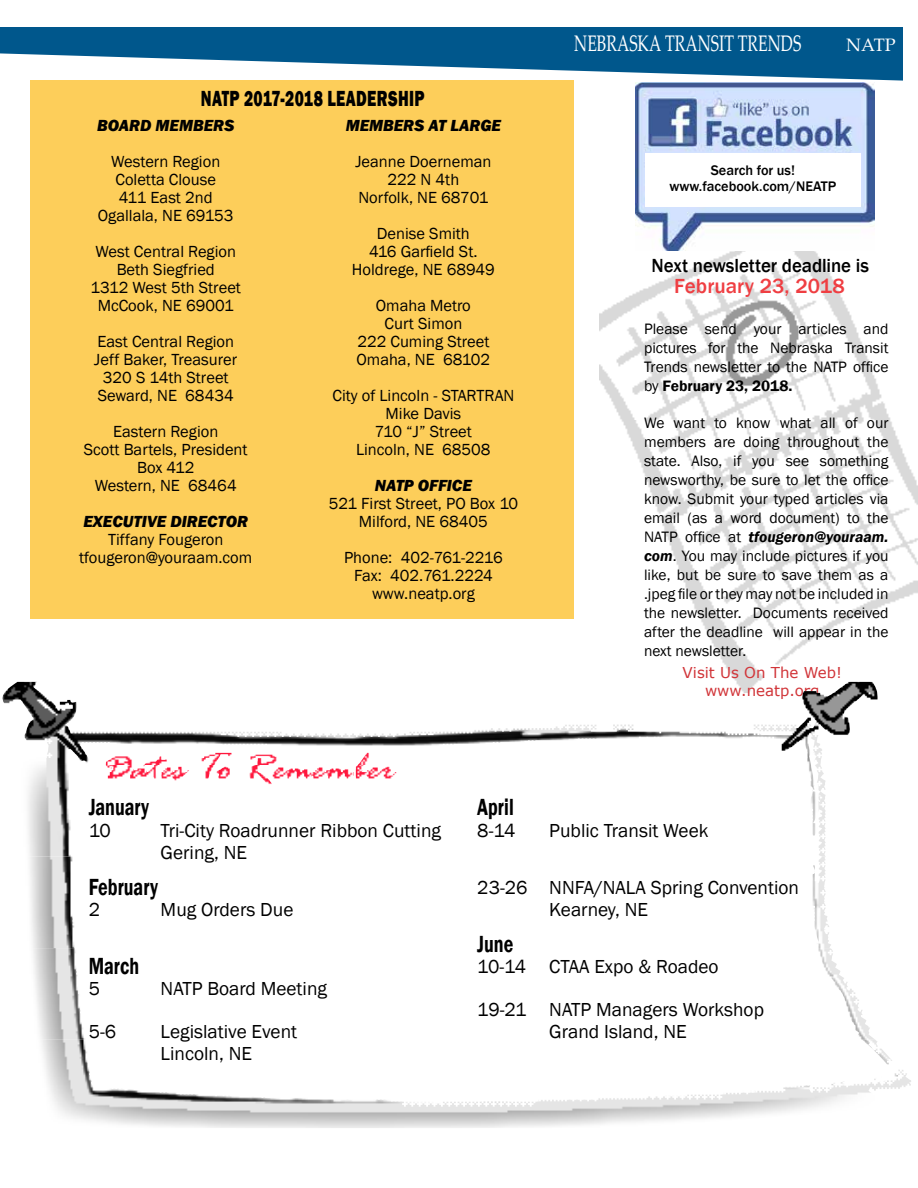
<style>
.page{position:relative;width:918px;height:1188px;background:#fff}
.page>*{position:absolute;margin:0;border:0;box-sizing:border-box;transform-origin:0 0}
.t1{font:600 24px "Franklin Gothic";color:#000;scale:.75 1}
.t2{font:800 22.5px "Franklin Gothic";letter-spacing:.02em;color:#000;scale:.7 1}
.t3{font:22.5px "Palatino Linotype";color:#fff;scale:.7 1}
.t4{font:500 21px "Franklin Gothic";letter-spacing:.005em;color:#ef3e42}
.t5{font:500 19.5px "Franklin Gothic";letter-spacing:-.005em;color:#000}
.t6{font:19.35px/21.5px "Franklin Gothic";color:#000}
.t7{font:18px "Palatino Linotype";color:#fff}
.t8{font:16.5px/18px "Franklin Gothic";color:#000;text-align:center}
.t9{font:italic 800 16.5px "Franklin Gothic";color:#000}
.t10{font:15.45px/18.9px "Franklin Gothic";color:#000;text-align:justify}
.t11{font:15px/18px "Verdana";color:#d13539;text-align:center}
.t12{font:500 14.25px/16.5px "Franklin Gothic";color:#000;text-align:center}
.s1{font-weight:600}
.s2{font-weight:600;font-style:italic}
</style>
<div class="page">
<svg style="left:0;top:27px;width:903px;height:54px;fill:#00578c"></svg>
<div style="left:30px;top:81px;width:544px;height:538px;background:#fdce5a"></div>
<img style="left:599px;top:225px;width:319px;height:468px">
<img style="left:391px;top:682px;width:457px;height:55px">
<img style="left:28px;top:765px;width:794px;height:92px">
<img style="left:30px;top:857px;width:801px;height:91px">
<img style="left:33px;top:948px;width:842px;height:92px">
<img style="left:41px;top:1040px;width:870px;height:88px">
<img style="left:636px;top:82px;width:238px;height:168px">
<div style="left:645px;top:153px;width:216px;height:54px;background:#fff"></div>
<h2 class="t2" style="left:201px;top:83px;width:321px">NATP 2017-2018 LEADERSHIP</h2>
<p class="t9" style="left:97px;top:115px;width:139px">BOARD MEMBERS</p>
<p class="t8" style="left:98px;top:153px;width:137px">Western Region<br>Coletta Clouse<br>411 East 2nd<br>Ogallala, NE 69153</p>
<p class="t8" style="left:91px;top:243px;width:152px">West Central Region<br>Beth Siegfried<br>1312 West 5th Street<br>McCook, NE 69001</p>
<p class="t8" style="left:94px;top:333px;width:144px">East Central Region<br>Jeff Baker, Treasurer<br>320 S 14th Street<br>Seward, NE 68434</p>
<p class="t8" style="left:84px;top:423px;width:165px">Eastern Region<br>Scott Bartels, President<br>Box 412<br>Western, NE 68464</p>
<p class="t9" style="left:83px;top:511px;width:166px">EXECUTIVE DIRECTOR</p>
<p class="t8" style="left:79px;top:531px;width:175px">Tiffany Fougeron tfougeron@youraam.com</p>
<p class="t9" style="left:346px;top:115px;width:157px">MEMBERS AT LARGE</p>
<p class="t8" style="left:355px;top:153px;width:138px">Jeanne Doerneman<br>222 N 4th<br>Norfolk, NE 68701</p>
<p class="t8" style="left:352px;top:225px;width:145px">Denise Smith<br>416 Garfield St.<br>Holdrege, NE 68949</p>
<p class="t8" style="left:357px;top:297px;width:135px">Omaha Metro<br>Curt Simon<br>222 Cuming Street<br>Omaha, NE 68102</p>
<p class="t8" style="left:332px;top:387px;width:183px">City of Lincoln - STARTRAN<br>Mike Davis<br>710 “J” Street<br>Lincoln, NE 68508</p>
<p class="t9" style="left:375px;top:475px;width:98px">NATP OFFICE</p>
<p class="t8" style="left:329px;top:495px;width:191px">521 First Street, PO Box 10<br>Milford, NE 68405</p>
<p class="t8" style="left:344px;top:549px;width:160px">Phone: 402-761-2216<br>Fax: 402.761.2224 www.neatp.org</p>
<h2 class="t3" style="left:574px;top:27px;width:326px">NEBRASKA TRANSIT TRENDS</h2>
<p class="t7" style="left:846px;top:32px;width:51px">NATP</p>
<p class="t12" style="left:670px;top:162px;width:168px">Search for us! www.facebook.com/NEATP</p>
<p class="t5" style="left:652px;top:254px;width:219px">Next newsletter deadline is</p>
<p class="t4" style="left:674px;top:273px;width:172px">February 23, 2018</p>
<p class="t10" style="left:644px;top:319px;width:246px">Please send your articles and pictures for the Nebraska Transit Trends newsletter to the NATP office by <span class="s1">February 23, 2018.</span></p>
<p class="t10" style="left:644px;top:414px;width:246px">We want to know what all of our members are doing throughout the state. Also, if you see something newsworthy, be sure to let the office know. Submit your typed articles via email (as a word document) to the NATP office at <span class="s2">tfougeron@youraam. com</span>. You may include pictures if you like, but be sure to save them as a .jpeg file or they may not be included in the newsletter. Documents received after the deadline will appear in the next newsletter.</p>
<p class="t11" style="left:683px;top:664px;width:161px">Visit Us On The Web! www.neatp.org</p>
<h1 class="t1" style="left:89px;top:792px;width:82px">January</h1>
<p class="t6" style="left:89px;top:820px;width:24px">10</p>
<p class="t6" style="left:161px;top:820px;width:282px;line-height:22px">Tri-City Roadrunner Ribbon Cutting<br>Gering, NE</p>
<h1 class="t1" style="left:89px;top:872px;width:94px">February</h1>
<p class="t6" style="left:89px;top:900px;width:13px">2</p>
<p class="t6" style="left:161px;top:900px;width:134px">Mug Orders Due</p>
<h1 class="t1" style="left:89px;top:951px;width:69px">March</h1>
<p class="t6" style="left:89px;top:979px;width:13px">5</p>
<p class="t6" style="left:161px;top:979px;width:168px">NATP Board Meeting</p>
<p class="t6" style="left:89px;top:1022px;width:29px">5-6</p>
<p class="t6" style="left:161px;top:1022px;width:138px">Legislative Event<br>Lincoln, NE</p>
<h1 class="t1" style="left:477px;top:792px;width:50px">April</h1>
<p class="t6" style="left:477px;top:820px;width:40px">8-14</p>
<p class="t6" style="left:549px;top:820px;width:161px">Public Transit Week</p>
<p class="t6" style="left:549px;top:878px;width:251px;text-indent:-72px">23-26 NNFA/NALA Spring Convention<br>Kearney, NE</p>
<h1 class="t1" style="left:477px;top:929px;width:50px">June</h1>
<p class="t6" style="left:477px;top:957px;width:243px">10-14 CTAA Expo &amp; Roadeo</p>
<p class="t6" style="left:477px;top:1000px;width:288px;text-align:center">19-21 NATP Managers Workshop<br>Grand Island, NE</p>
</div>
